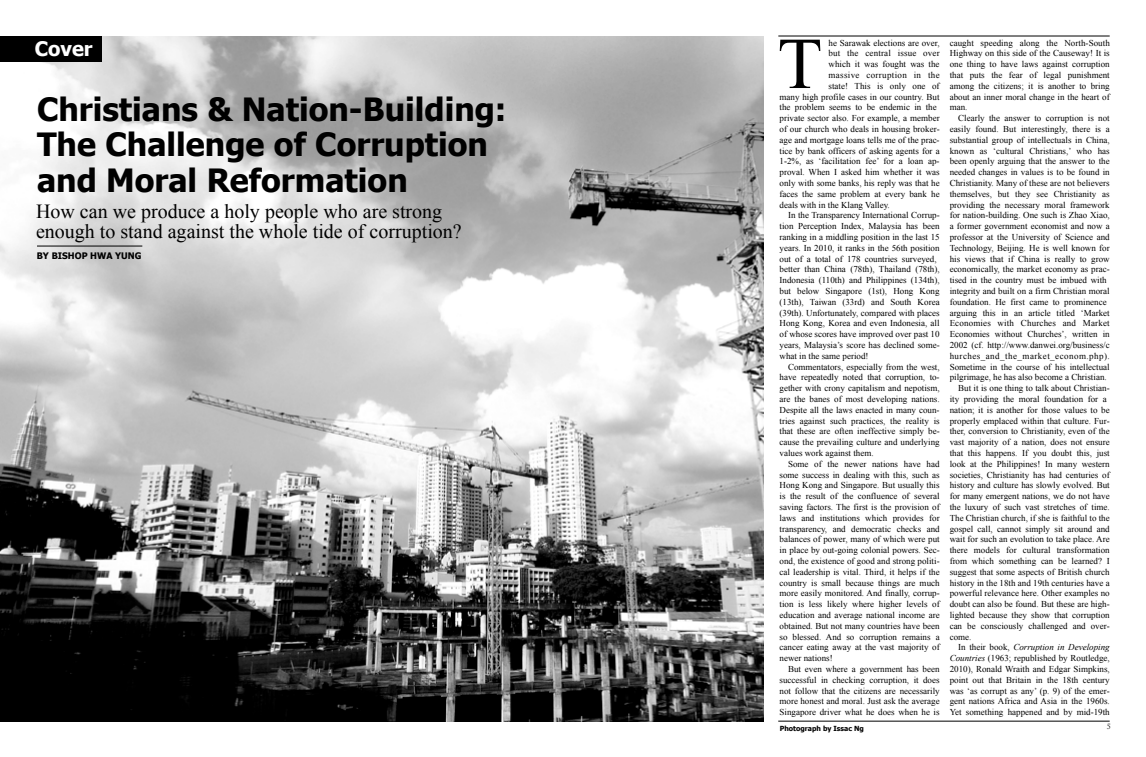
<style>
.page{position:relative;width:1146px;height:757px;background:#fff}
.page>*{position:absolute;margin:0;border:0;box-sizing:border-box;transform-origin:0 0}
.t1{font:73px "Times New Roman";color:#000}
.t2{font:700 32px/35.5px "Tahoma";color:#000}
.t3{font:20px/20px "Times New Roman";color:#000}
.t4{font:700 20px "Tahoma";color:#fff}
.t5{font:9px/11px "Times New Roman";color:#000;text-align:justify}
.t6{font:700 9px "Tahoma";color:#000}
.t7{font:700 7px "Tahoma";color:#000}
.t8{font:7px "Trajan Pro";color:#000}
.s1{font-style:italic}
</style>
<div class="page">
<img style="left:0;top:36px;width:763px;height:686px">
<hr style="left:778px;top:721px;width:331px;height:1px;background:#000">
<hr style="left:37px;top:246px;width:105px;height:1px;background:#000">
<hr style="left:778px;top:36px;width:331px;height:1px;background:#000">
<div style="left:0;top:36px;width:101px;height:25px;background:#000"></div>
<h3 class="t4" style="left:35px;top:35px;width:59px">Cover</h3>
<h2 class="t2" style="left:37px;top:90px;width:471px">Christians &amp; Nation-Building:<br>The Challenge of Corruption and Moral Reformation</h2>
<h3 class="t3" style="left:36px;top:201px;width:427px">How can we produce a holy people who are strong enough to stand against the whole tide of corruption?</h3>
<p class="t6" style="left:37px;top:249px;width:106px">BY BISHOP HWA YUNG</p>
<h1 class="t1" style="left:777px;top:14px;width:46px">T</h1>
<p class="t5" style="left:828px;top:38px;width:113px;line-height:10px">he Sarawak elections are over, but the central issue over</p>
<p class="t5" style="left:779px;top:58px;width:162px;text-align:right">which it was fought was the<br>massive corruption in the<br>state! This is only one of<br>many high profile cases in our country. But</p>
<p class="t5" style="left:779px;top:101px;width:162px;text-align:left">the problem seems to be endemic in the private sector also. For example, a member of our church who deals in housing broker&shy;age and mortgage loans tells me of the prac&shy;tice by bank officers of asking agents for a</p>
<p class="t5" style="left:779px;top:155px;width:162px">1-2%, as ‘facilitation fee’ for a loan ap&shy;proval. When I asked him whether it was only with some banks, his reply was that he faces the same problem at every bank he deals with in the Klang Valley.</p>
<p class="t5" style="left:779px;top:209px;width:162px;text-indent:9px">In the Transparency International Corrup&shy;tion Perception Index, Malaysia has been ranking in a middling position in the last 15 years. In 2010, it ranks in the 56th position out of a total of 178 countries surveyed,</p>
<p class="t5" style="left:779px;top:263px;width:162px">better than China (78th), Thailand (78th), Indonesia (110th) and Philippines (134th), but below Singapore (1st), Hong Kong (13th), Taiwan (33rd) and South Korea (39th). Unfortunately, compared with places</p>
<p class="t5" style="left:779px;top:317px;width:162px">Hong Kong, Korea and even Indonesia, all of whose scores have improved over past 10 years, Malaysia’s score has declined some&shy;what in the same period!</p>
<p class="t5" style="left:779px;top:362px;width:162px;line-height:10px;text-align:right">Commentators, especially from the west, have repeatedly noted that corruption, to-</p>
<p class="t5" style="left:779px;top:382px;width:162px">gether with crony capitalism and nepotism, are the banes of most developing nations.<br>Despite all the laws enacted in many coun&shy;tries against such practices, the reality is</p>
<p class="t5" style="left:779px;top:425px;width:162px">that these are often ineffective simply be&shy;cause the prevailing culture and underlying values work against them.</p>
<p class="t5" style="left:779px;top:458px;width:162px;text-align:right">Some of the newer nations have had some success in dealing with this, such as</p>
<p class="t5" style="left:779px;top:479px;width:162px">Hong Kong and Singapore. But usually this is the result of the confluence of several saving factors. The first is the provision of laws and institutions which provides for transparency, and democratic checks and</p>
<p class="t5" style="left:779px;top:533px;width:162px">balances of power, many of which were put in place by out-going colonial powers. Sec&shy;ond, the existence of good and strong politi&shy;cal leadership is vital. Third, it helps if the country is small because things are much</p>
<p class="t5" style="left:779px;top:587px;width:162px">more easily monitored. And finally, corrup&shy;tion is less likely where higher levels of education and average national income are obtained. But not many countries have been so blessed. And so corruption remains a</p>
<p class="t5" style="left:779px;top:641px;width:162px">cancer eating away at the vast majority of newer nations!</p>
<p class="t5" style="left:779px;top:663px;width:162px;text-indent:9px">But even where a government has been successful in checking corruption, it does not follow that the citizens are necessarily</p>
<p class="t5" style="left:779px;top:695px;width:162px">more honest and moral. Just ask the average<br>Singapore driver what he does when he is</p>
<p class="t7" style="left:779px;top:723px;width:86px">Photograph by Issac Ng</p>
<p class="t5" style="left:949px;top:38px;width:162px;line-height:10px">caught speeding along the North-South<br>Highway on this side of the Causeway! It is</p>
<p class="t5" style="left:949px;top:58px;width:162px">one thing to have laws against corruption that puts the fear of legal punishment among the citizens; it is another to bring about an inner moral change in the heart of</p>
<p class="t5" style="left:949px;top:101px;width:19px">man.</p>
<p class="t5" style="left:958px;top:112px;width:153px">Clearly the answer to corruption is not</p>
<p class="t5" style="left:949px;top:123px;width:162px">easily found. But interestingly, there is a</p>
<p class="t5" style="left:949px;top:134px;width:162px">substantial group of intellectuals in China,</p>
<p class="t5" style="left:949px;top:145px;width:162px">known as ‘cultural Christians,’ who has</p>
<p class="t5" style="left:949px;top:155px;width:162px">been openly arguing that the answer to the needed changes in values is to be found in Christianity. Many of these are not believers themselves, but they see Christianity as providing the necessary moral framework</p>
<p class="t5" style="left:949px;top:209px;width:162px">for nation-building. One such is Zhao Xiao, a former government economist and now a professor at the University of Science and Technology, Beijing. He is well known for his views that if China is really to grow</p>
<p class="t5" style="left:949px;top:263px;width:162px;text-align:left">economically, the market economy as prac&shy;tised in the country must be imbued with integrity and built on a firm Christian moral foundation. He first came to prominence arguing this in an article titled ‘Market</p>
<p class="t5" style="left:949px;top:317px;width:162px">Economies with Churches and Market Economies without Churches’, written in 2002 (cf. http://www.danwei.org/business/c hurches_and_the_market_econom.php).<br>Sometime in the course of his intellectual</p>
<p class="t5" style="left:949px;top:371px;width:158px">pilgrimage, he has also become a Christian.</p>
<p class="t5" style="left:958px;top:382px;width:153px">But it is one thing to talk about Christian-</p>
<p class="t5" style="left:949px;top:393px;width:159px">ity providing the moral foundation for a</p>
<p class="t5" style="left:949px;top:404px;width:162px">nation; it is another for those values to be</p>
<p class="t5" style="left:949px;top:415px;width:162px">properly emplaced within that culture. Fur-</p>
<p class="t5" style="left:949px;top:425px;width:162px">ther, conversion to Christianity, even of the vast majority of a nation, does not ensure that this happens. If you doubt this, just look at the Philippines! In many western societies, Christianity has had centuries of</p>
<p class="t5" style="left:949px;top:479px;width:162px">history and culture has slowly evolved. But for many emergent nations, we do not have the luxury of such vast stretches of time.<br>The Christian church, if she is faithful to the gospel call, cannot simply sit around and</p>
<p class="t5" style="left:949px;top:533px;width:162px">wait for such an evolution to take place. Are there models for cultural transformation from which something can be learned? I suggest that some aspects of British church history in the 18th and 19th centuries have a</p>
<p class="t5" style="left:949px;top:587px;width:162px">powerful relevance here. Other examples no doubt can also be found. But these are high&shy;lighted because they show that corruption can be consciously challenged and over&shy;come.</p>
<p class="t5" style="left:949px;top:641px;width:162px;text-indent:9px">In their book, <span class="s1">Corruption in Developing Countries</span> (1963; republished by Routledge, 2010), Ronald Wraith and Edgar Simpkins, point out that Britain in the 18th century was ‘as corrupt as any’ (p. 9) of the emer-</p>
<p class="t5" style="left:949px;top:695px;width:162px">gent nations Africa and Asia in the 1960s.<br>Yet something happened and by mid-19th</p>
<p class="t8" style="left:1106px;top:722px;width:5px">5</p>
</div>
